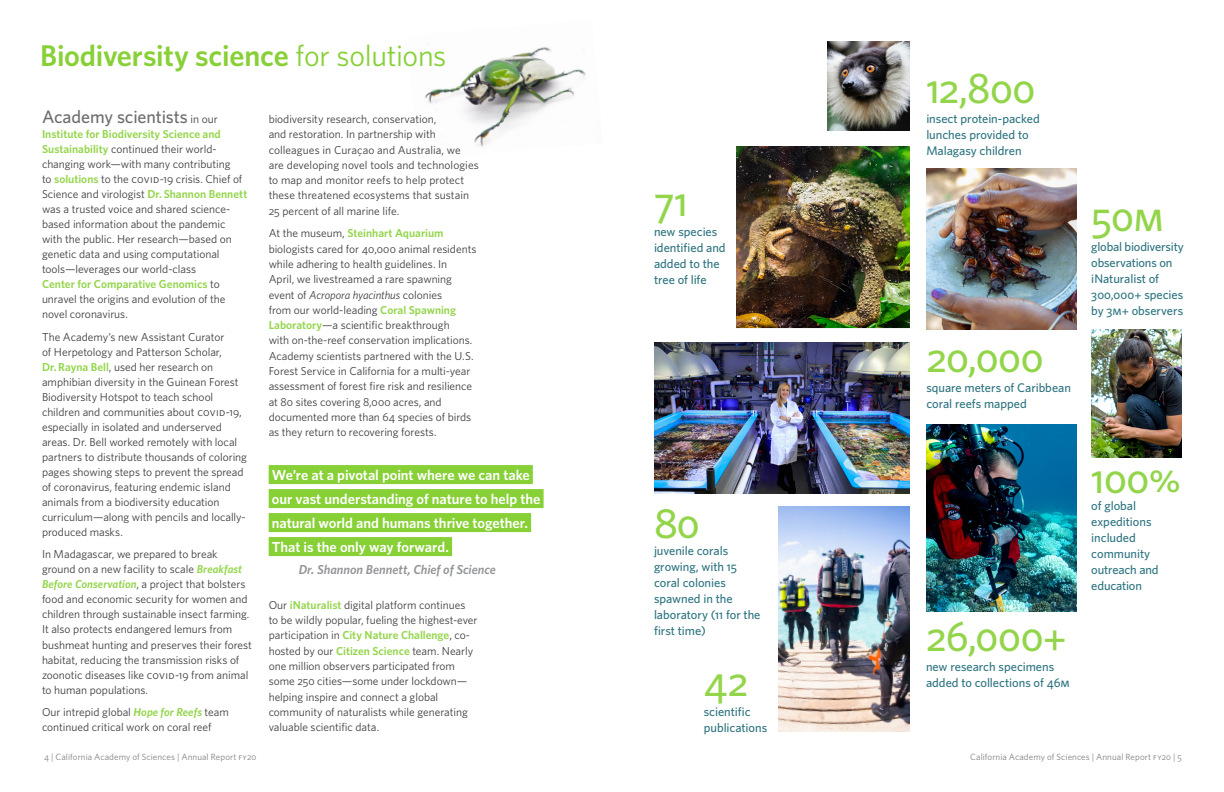
<style>
.page{position:relative;width:1224px;height:792px;background:#fff}
.page>*{position:absolute;margin:0;border:0;box-sizing:border-box;transform-origin:0 0}
.infographic{font:500 42px "Whitney";letter-spacing:-.01em;color:#93d54a}
.Page_heading{font:600 30px "Whitney";letter-spacing:-.01em;color:#87d036}
.t1{font:500 18px "Whitney";letter-spacing:-.005em;color:#6c6d70}
.Pull_quote{font:600 14.5px/24px "Whitney";letter-spacing:-.005em;color:#fff}
.Pull_quote-2{font:italic 600 13px "Whitney";color:#939598}
.infographic-2{font:500 12.5px/16px "Whitney";letter-spacing:-.005em;color:#2d7480}
.t2{font:11.5px/15px "Whitney";letter-spacing:-.005em;color:#3e3e3f}
.t3{font:9px "Whitney";letter-spacing:.01em;color:#808285}
.s1{font-weight:400}
.s2{font-weight:400;font-size:11.5px;color:#3e3e3f}
.s3{font-weight:600;color:#93d54a}
.s4{font-weight:600;font-style:italic;color:#93d54a}
.s5{font-style:italic}
</style>
<div class="page">
<img style="left:737px;top:146px;width:173px;height:182px">
<img style="left:827px;top:41px;width:83px;height:90px">
<img style="left:926px;top:168px;width:150px;height:161px">
<img style="left:654px;top:342px;width:256px;height:152px">
<img style="left:1091px;top:329px;width:91px;height:129px">
<img style="left:926px;top:424px;width:150px;height:188px">
<img style="left:779px;top:507px;width:131px;height:225px">
<img style="left:425px;top:47px;width:161px;height:100px">
<div style="left:269px;top:465px;width:264px;height:19px;background:#87d036"></div>
<div style="left:269px;top:489px;width:275px;height:19px;background:#87d036"></div>
<div style="left:269px;top:513px;width:262px;height:19px;background:#87d036"></div>
<div style="left:269px;top:537px;width:183px;height:19px;background:#87d036"></div>
<p class="Page_heading" style="left:40px;top:36px;width:408px">Biodiversity science <span class="s1">for solutions</span></p>
<p class="t1" style="left:42px;top:105px;width:177px">Academy scientists <span class="s2">in our</span></p>
<p class="t2" style="left:42px;top:126px;width:207px"><span class="s3">Institute for Biodiversity Science and Sustainability</span> continued their world&shy;changing work—with many contributing<br>to <span class="s3">solutions</span> to the covid-19 crisis. Chief of Science and virologist <span class="s3">Dr. Shannon Bennett </span>was a trusted voice and shared science&shy;based information about the pandemic with the public. Her research—based on genetic data and using computational tools—leverages our world-class<br><span class="s3">Center for Comparative Genomics</span> to unravel the origins and evolution of the novel coronavirus.</p>
<p class="t2" style="left:42px;top:329px;width:207px">The Academy’s new Assistant Curator<br>of Herpetology and Patterson Scholar, <span class="s3">Dr.Rayna Bell</span>, used her research on amphibian diversity in the Guinean Forest Biodiversity Hotspot to teach school children and communities about covid-19, especially in isolated and underserved areas. Dr. Bell worked remotely with local partners to distribute thousands of coloring pages showing steps to prevent the spread of coronavirus, featuring endemic island animals from a biodiversity education curriculum—along with pencils and locally&shy;produced masks.</p>
<p class="t2" style="left:42px;top:547px;width:212px">In Madagascar, we prepared to break ground on a new facility to scale <span class="s4">Breakfast Before Conservation</span>, a project that bolsters food and economic security for women and children through sustainable insect farming.<br>It also protects endangered lemurs from bushmeat hunting and preserves their forest habitat, reducing the transmission risks of zoonotic diseases like covid-19 from animal to human populations.</p>
<p class="t2" style="left:42px;top:704px;width:188px">Our intrepid global <span class="s4">Hope for Reefs</span> team continued critical work on coral reef</p>
<p class="t2" style="left:269px;top:111px;width:212px;line-height:15.3px">biodiversity research, conservation,<br>and restoration. In partnership with colleagues in Curaçao and Australia, we are developing novel tools and technologies to map and monitor reefs to help protect these threatened ecosystems that sustain 25 percent of all marine life.</p>
<p class="t2" style="left:269px;top:226px;width:209px;line-height:15.3px">At the museum, <span class="s3">Steinhart Aquarium </span>biologists cared for 40,000 animal residents while adhering to health guidelines. In<br>April, we livestreamed a rare spawning event of <span class="s5">Acropora hyacinthus</span> colonies<br>from our world-leading <span class="s3">Coral Spawning Laboratory</span>—a scientific breakthrough<br>with on-the-reef conservation implications.<br>Academy scientists partnered with the U.S.<br>Forest Service in California for a multi-year assessment of forest fire risk and resilience at 80 sites covering 8,000 acres, and documented more than 64 species of birds as they return to recovering forests.</p>
<p class="Pull_quote" style="left:272px;top:462px;width:270px">We’re at a pivotal point where we can take our vast understanding of nature to help the natural world and humans thrive together.<br>That is the only way forward.</p>
<p class="Pull_quote-2" style="left:299px;top:560px;width:199px">Dr. Shannon Bennett, Chief of Science</p>
<p class="t2" style="left:269px;top:597px;width:210px;line-height:15.3px">Our <span class="s3">iNaturalist</span> digital platform continues to be wildly popular, fueling the highest-ever participation in <span class="s3">City Nature Challenge</span>, co&shy;hosted by our <span class="s3">Citizen Science</span> team. Nearly one million observers participated from some 250 cities—some under lockdown— helping inspire and connect a global community of naturalists while generating valuable scientific data.</p>
<p class="infographic" style="left:654px;top:174px;width:36px">71</p>
<p class="infographic-2" style="left:654px;top:224px;width:73px">new species identified and added to the tree of life</p>
<p class="infographic" style="left:654px;top:495px;width:47px">80</p>
<p class="infographic-2" style="left:654px;top:542px;width:108px">juvenile corals growing, with 15 coral colonies spawned in the laboratory (11 for the first time)</p>
<p class="infographic" style="left:704px;top:654px;width:46px">42</p>
<p class="infographic-2" style="left:704px;top:703px;width:65px">scientific publications</p>
<p class="infographic" style="left:926px;top:60px;width:111px">12,800</p>
<p class="infographic-2" style="left:926px;top:110px;width:115px">insect protein-packed lunches provided to<br>Malagasy children</p>
<p class="infographic" style="left:926px;top:330px;width:119px">20,000</p>
<p class="infographic-2" style="left:926px;top:380px;width:146px">square meters of Caribbean coral reefs mapped</p>
<p class="infographic" style="left:1091px;top:189px;width:75px">50m</p>
<p class="infographic-2" style="left:1091px;top:239px;width:94px">global biodiversity observations on iNaturalist of<br>300,000+ species by 3m+ observers</p>
<p class="infographic" style="left:926px;top:609px;width:142px">26,000+</p>
<p class="infographic-2" style="left:926px;top:658px;width:145px">new research specimens added to collections of 46m</p>
<p class="infographic" style="left:1091px;top:451px;width:91px">100%</p>
<p class="infographic-2" style="left:1091px;top:498px;width:69px">of global expeditions included community outreach and education</p>
<p class="t3" style="left:44px;top:751px;width:214px">4 | California Academy of Sciences | Annual Report fy20</p>
<p class="t3" style="left:970px;top:751px;width:213px">California Academy of Sciences | Annual Report fy20 | 5</p>
</div>
